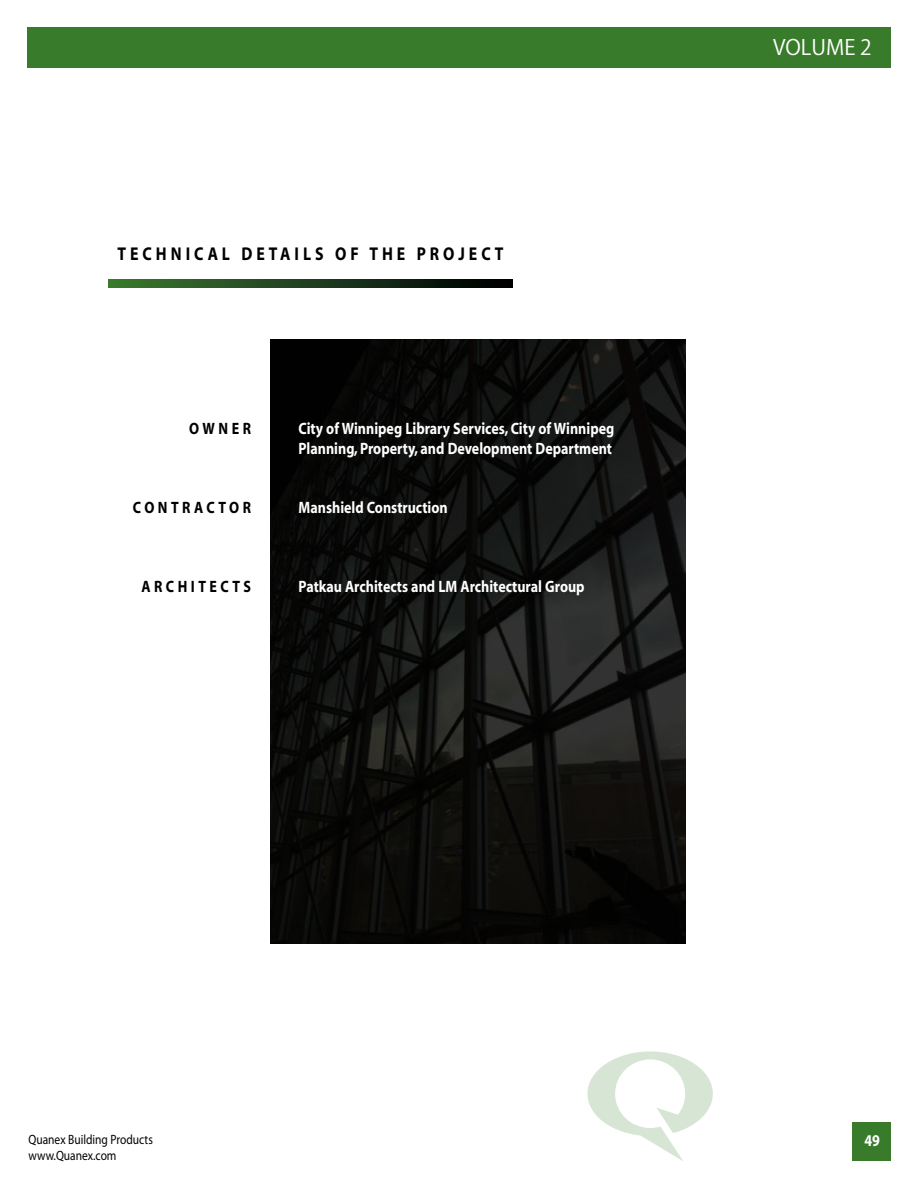
<style>
.page{position:relative;width:918px;height:1188px;background:#fff}
.page>*{position:absolute;margin:0;border:0;box-sizing:border-box;transform-origin:0 0}
.t1{font:21px "Koz Go Pro";color:#fff}
.t2{font:700 18.6px "Myriad";letter-spacing:.25em;color:#000;scale:.85 1}
.t3{font:700 16.5px/19.8px "Myriad";color:#fff;scale:.85 1}
.t4{font:700 16.5px "Myriad";letter-spacing:.25em;color:#000;scale:.85 1}
.t5{font:13.5px "Myriad Pro";color:#000;scale:.85 1}
</style>
<div class="page">
<div style="left:27px;top:27px;width:864px;height:41px;background:#387c2b"></div>
<div style="left:853px;top:1123px;width:38px;height:38px;background:#387c2b"></div>
<svg style="left:587px;top:1051px;width:126px;height:110px"></svg>
<svg style="left:270px;top:339px;width:416px;height:605px;background:#0f0f0e"></svg>
<svg style="left:108px;top:280px;width:405px;height:8px;background:#1d3c1b"></svg>
<p class="t2" style="left:118px;top:245px;width:455px">TECHNICAL DETAILS OF THE PROJECT</p>
<p class="t4" style="left:189px;top:420px;width:74px">OWNER</p>
<p class="t3" style="left:299px;top:419px;width:373px">City of Winnipeg Library Services, City of Winnipeg<br>Planning, Property, and Development Department</p>
<p class="t4" style="left:133px;top:499px;width:141px">CONTRACTOR</p>
<p class="t3" style="left:299px;top:498px;width:177px">Manshield Construction</p>
<p class="t4" style="left:141px;top:578px;width:131px">ARCHITECTS</p>
<p class="t3" style="left:299px;top:577px;width:338px">Patkau Architects and LM Architectural Group</p>
<p class="t1" style="left:773px;top:34px;width:100px">VOLUME 2</p>
<p class="t5" style="left:28px;top:1131px;width:148px">Quanex Building Products</p>
<p class="t3" style="left:864px;top:1132px;width:20px">49</p>
<p class="t5" style="left:28px;top:1147px;width:105px">www.Quanex.com</p>
</div>
